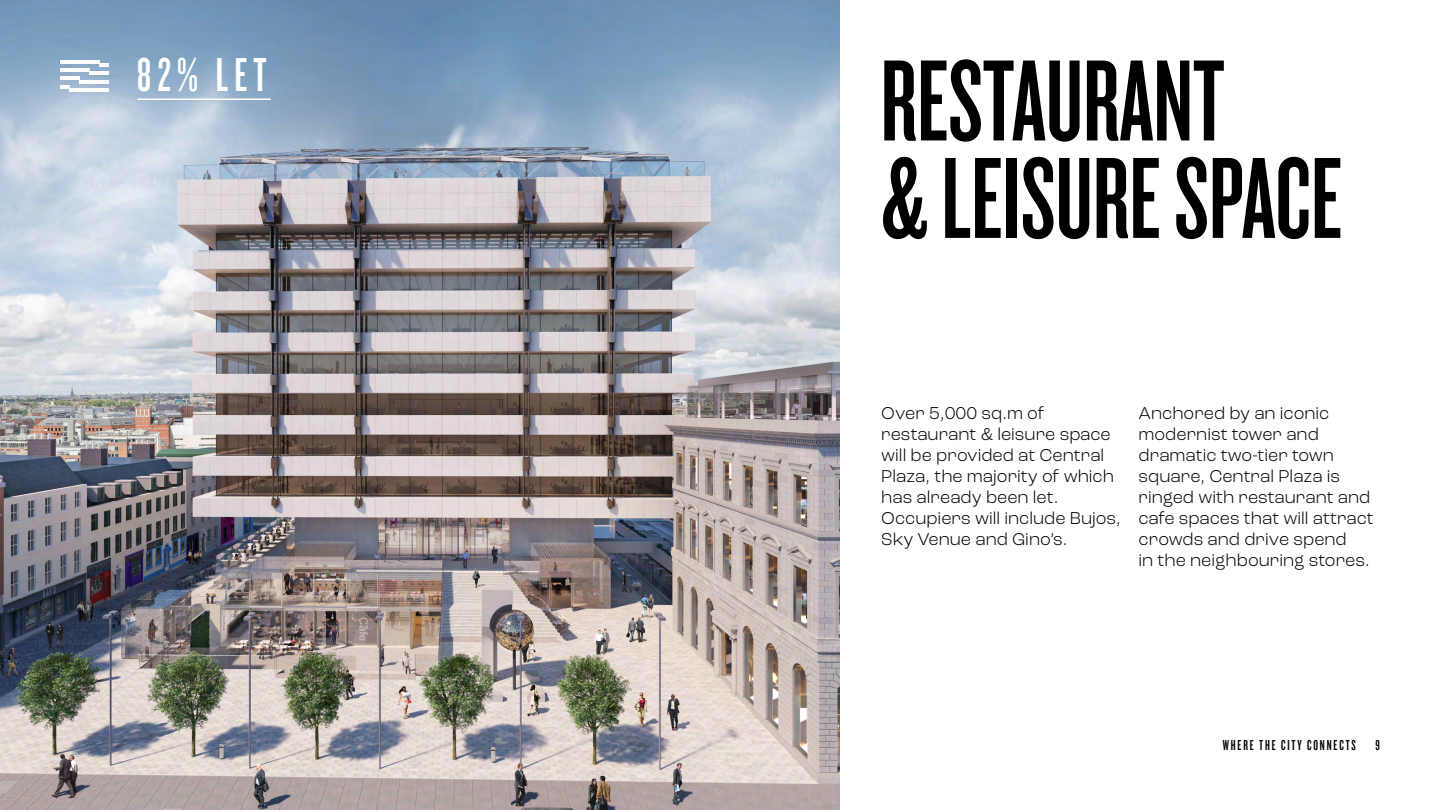
<style>
.page{position:relative;width:1440px;height:810px;background:#fff}
.page>*{position:absolute;margin:0;border:0;box-sizing:border-box;transform-origin:0 0}
.t1{font:120px/97.4px "Knockout HTF47 Bantamweight";color:#000}
.t2{font:49.5px "Knockout HTF47 Bantamweight";color:#fff}
.t3{font:300 18px/21px "Roc Grotesk";color:#000}
.t4{font:15px "Knockout HTF47 Bantamweight";letter-spacing:.125em;color:#000}
</style>
<div class="page">
<img style="left:0;top:0;width:840px;height:810px">
<hr style="left:137px;top:98px;width:134px;height:2px;background:#fff">
<hr style="left:70px;top:88px;width:39px;height:4px;background:#fff">
<hr style="left:80px;top:80px;width:29px;height:3px;background:#fff">
<hr style="left:89px;top:72px;width:20px;height:3px;background:#fff">
<hr style="left:99px;top:63px;width:10px;height:4px;background:#fff">
<svg style="left:60px;top:85px;width:10px;height:3px"></svg>
<hr style="left:60px;top:77px;width:20px;height:3px;background:#fff">
<hr style="left:60px;top:68px;width:29px;height:4px;background:#fff">
<hr style="left:60px;top:60px;width:39px;height:3px;background:#fff">
<h2 class="t2" style="left:137px;top:50px;width:131px">82% LET</h2>
<h1 class="t1" style="left:880px;top:54px;width:463px">RESTAURANT<br>&amp; LEISURE SPACE</h1>
<p class="t3" style="left:881px;top:402px;width:241px">Over 5,000 sq.m of restaurant &amp; leisure space will be provided at Central<br>Plaza, the majority of which has already been let.<br>Occupiers will include Bujos,<br>Sky Venue and Gino’s.</p>
<p class="t3" style="left:1139px;top:402px;width:237px">Anchored by an iconic modernist tower and dramatic two-tier town square, Central Plaza is ringed with restaurant and cafe spaces that will attract crowds and drive spend<br>in the neighbouring stores.</p>
<p class="t4" style="left:1223px;top:738px;width:135px">WHERE THE CITY CONNECTS</p>
<p class="t4" style="left:1376px;top:738px;width:6px">9</p>
</div>
